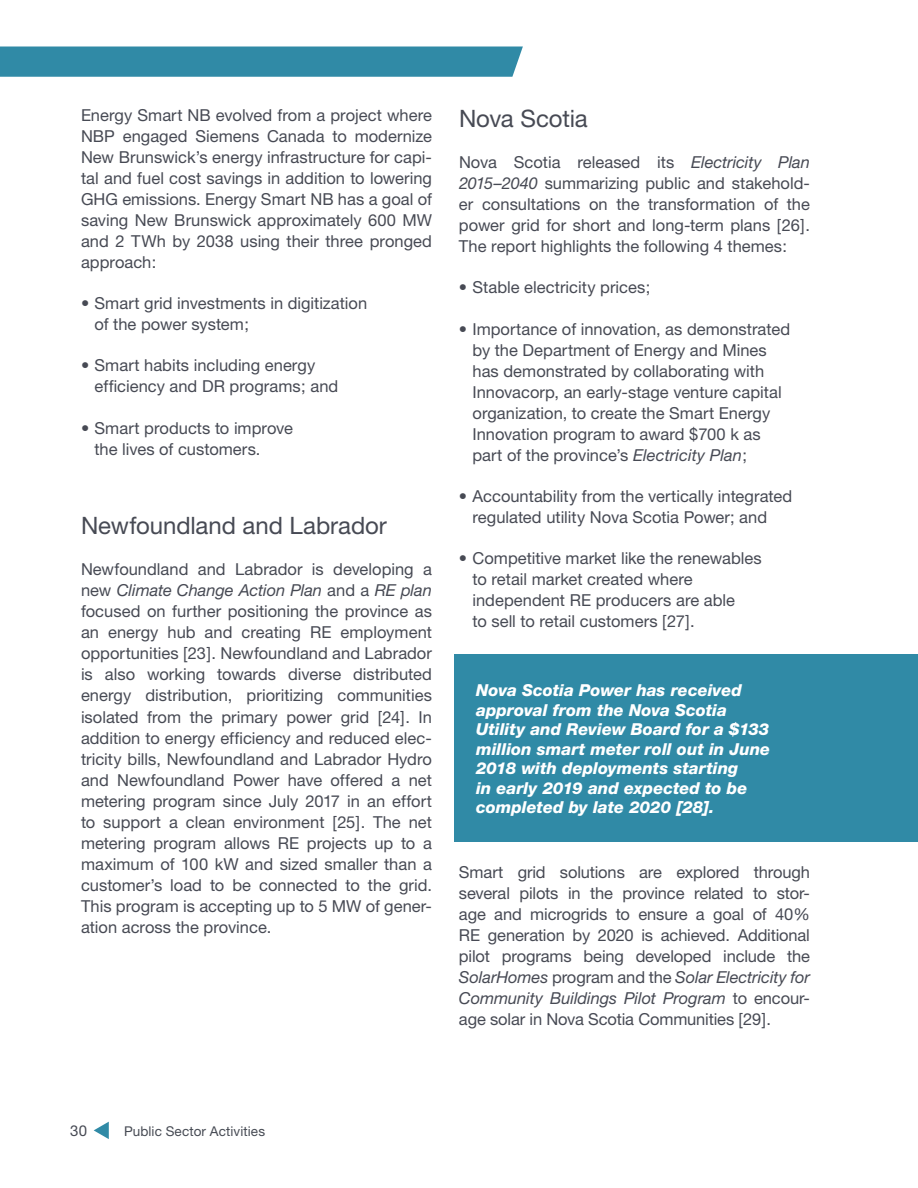
<style>
.page{position:relative;width:918px;height:1188px;background:#fff}
.page>*{position:absolute;margin:0;border:0;box-sizing:border-box;transform-origin:0 0}
.t1{font:24px "Helvetica Neue";letter-spacing:-.005em;color:#474a54}
.t2{font:16.5px/21px "Helvetica Neue";color:#474a54}
.t3{font:16.5px/19.5px "Helvetica Neue Hvy It";color:#fff}
.t4{font:15px "Helvetica Neue";color:#474a54}
.t5{font:13.5px "Helvetica Neue";letter-spacing:.01em;color:#474b54}
.s1{font-style:italic}
</style>
<div class="page">
<svg style="left:0;top:46px;width:523px;height:31px;background:#378ea9"></svg>
<svg style="left:94px;top:1122px;width:15px;height:17px"></svg>
<div style="left:454px;top:654px;width:464px;height:188px;background:#308aa6"></div>
<p class="t2" style="left:81px;top:104px;width:353px;text-align:justify">Energy Smart NB evolved from a project where NBP engaged Siemens Canada to modernize New Brunswick’s energy infrastructure for capi&shy;tal and fuel cost savings in addition to lowering GHG emissions. Energy Smart NB has a goal of saving New Brunswick approximately 600 MW and 2 TWh by 2038 using their three pronged approach:</p>
<p class="t2" style="left:94px;top:293px;width:274px;text-indent:-13px">• Smart grid investments in digitization of the power system;</p>
<p class="t2" style="left:94px;top:355px;width:245px;text-indent:-13px">• Smart habits including energy efficiency and DR programs; and</p>
<p class="t2" style="left:94px;top:417px;width:200px;text-indent:-13px">• Smart products to improve the lives of customers.</p>
<h3 class="t1" style="left:81px;top:511px;width:307px">Newfoundland and Labrador</h3>
<p class="t2" style="left:81px;top:559px;width:353px;text-align:justify">Newfoundland and Labrador is developing a new <span class="s1">Climate Change Action Plan</span> and a <span class="s1">RE plan </span>focused on further positioning the province as an energy hub and creating RE employment opportunities [23]. Newfoundland and Labrador is also working towards diverse distributed energy distribution, prioritizing communities isolated from the primary power grid [24]. In addition to energy efficiency and reduced elec&shy;tricity bills, Newfoundland and Labrador Hydro and Newfoundland Power have offered a net metering program since July 2017 in an effort to support a clean environment [25]. The net metering program allows RE projects up to a maximum of 100 kW and sized smaller than a customer’s load to be connected to the grid.<br>This program is accepting up to 5 MW of gener&shy;ation across the province.</p>
<h3 class="t1" style="left:459px;top:104px;width:130px">Nova Scotia</h3>
<p class="t2" style="left:459px;top:152px;width:353px;text-align:justify">Nova Scotia released its <span class="s1">Electricity Plan 2015–2040</span> summarizing public and stakehold&shy;er consultations on the transformation of the power grid for short and long-term plans [26].<br>The report highlights the following 4 themes:</p>
<p class="t2" style="left:459px;top:277px;width:193px">• Stable electricity prices;</p>
<p class="t2" style="left:472px;top:318px;width:319px;text-indent:-13px">• Importance of innovation, as demonstrated by the Department of Energy and Mines has demonstrated by collaborating with Innovacorp, an early-stage venture capital organization, to create the Smart Energy Innovation program to award $700 k as part of the province’s <span class="s1">Electricity Plan</span>;</p>
<p class="t2" style="left:472px;top:485px;width:321px;text-indent:-13px">• Accountability from the vertically integrated regulated utility Nova Scotia Power; and</p>
<p class="t2" style="left:472px;top:548px;width:291px;text-indent:-13px">• Competitive market like the renewables to retail market created where independent RE producers are able<br>to sell to retail customers [27].</p>
<p class="t3" style="left:476px;top:681px;width:296px">Nova Scotia Power has received approval from the Nova Scotia<br>Utility and Review Board for a $133 million smart meter roll out in June<br>2018 with deployments starting<br>in early 2019 and expected to be completed by late 2020 [28].</p>
<p class="t2" style="left:459px;top:862px;width:353px;text-align:justify">Smart grid solutions are explored through several pilots in the province related to stor&shy;age and microgrids to ensure a goal of 40% RE generation by 2020 is achieved. Additional pilot programs being developed include the <span class="s1">SolarHomes</span> program and the <span class="s1">Solar Electricity for Community Buildings Pilot Program</span> to encour&shy;age solar in Nova Scotia Communities [29].</p>
<p class="t4" style="left:70px;top:1122px;width:18px">30</p>
<p class="t5" style="left:124px;top:1123px;width:142px">Public Sector Activities</p>
</div>
